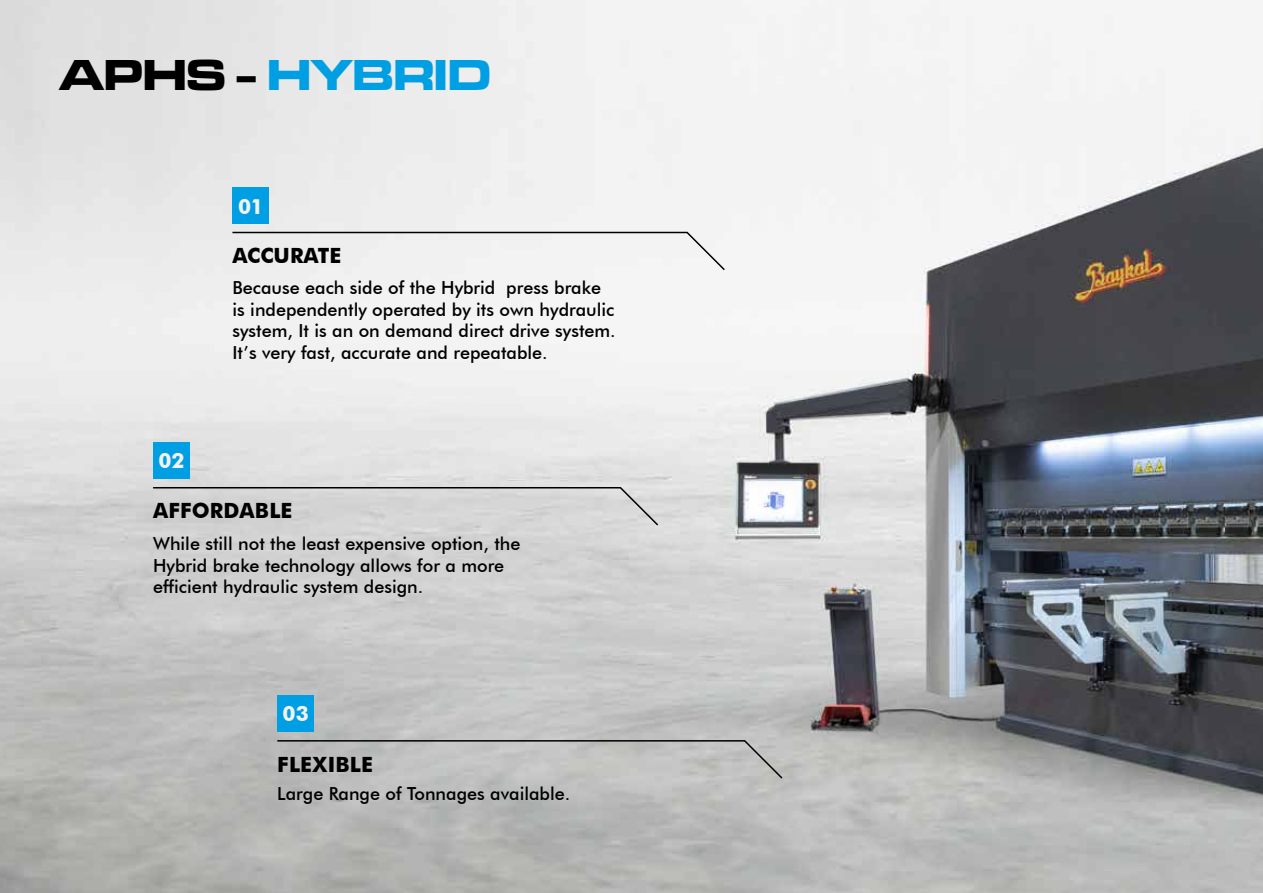
<style>
.page{position:relative;width:1263px;height:893px;background:#fff}
.page>*{position:absolute;margin:0;border:0;box-sizing:border-box;transform-origin:0 0}
.t1{font:45px "Microgramma D Bold Exte";color:#009fe3}
.t2{font:700 21px "Futura BT";color:#000}
.t3{font:700 21px "Futura BT";color:#f2f2f2}
.t4{font:500 18px/21.6px "Futura BT";color:#000}
.s1{color:#000}
</style>
<div class="page">
<img style="left:0;top:0;width:1263px;height:893px">
<svg style="left:231px;top:231px;width:495px;height:41px"></svg>
<svg style="left:152px;top:486px;width:508px;height:41px;background:#cdcdcd"></svg>
<svg style="left:276px;top:739px;width:508px;height:41px;background:#b9b9b8"></svg>
<div style="left:232px;top:187px;width:37px;height:37px;background:#009fe3"></div>
<div style="left:153px;top:442px;width:37px;height:36px;background:#009fe3"></div>
<div style="left:277px;top:695px;width:37px;height:37px;background:#009fe3"></div>
<h1 class="t1" style="left:60px;top:44px;width:433px"><span class="s1">APHS -</span> HYBRID</h1>
<p class="t3" style="left:238px;top:193px;width:27px">01</p>
<p class="t2" style="left:232px;top:243px;width:110px">ACCURATE</p>
<p class="t3" style="left:158px;top:448px;width:28px">02</p>
<p class="t4" style="left:232px;top:277px;width:385px">Because each side of the Hybrid press brake is independently operated by its own hydraulic system, It is an on demand direct drive system.<br>It’s very fast, accurate and repeatable.</p>
<p class="t2" style="left:153px;top:498px;width:141px">AFFORDABLE</p>
<p class="t4" style="left:153px;top:533px;width:369px">While still not the least expensive option, the<br>Hybrid brake technology allows for a more efficient hydraulic system design.</p>
<p class="t3" style="left:282px;top:701px;width:28px">03</p>
<p class="t2" style="left:277px;top:751px;width:97px">FLEXIBLE</p>
<p class="t4" style="left:277px;top:782px;width:294px">Large Range of Tonnages available.</p>
</div>
